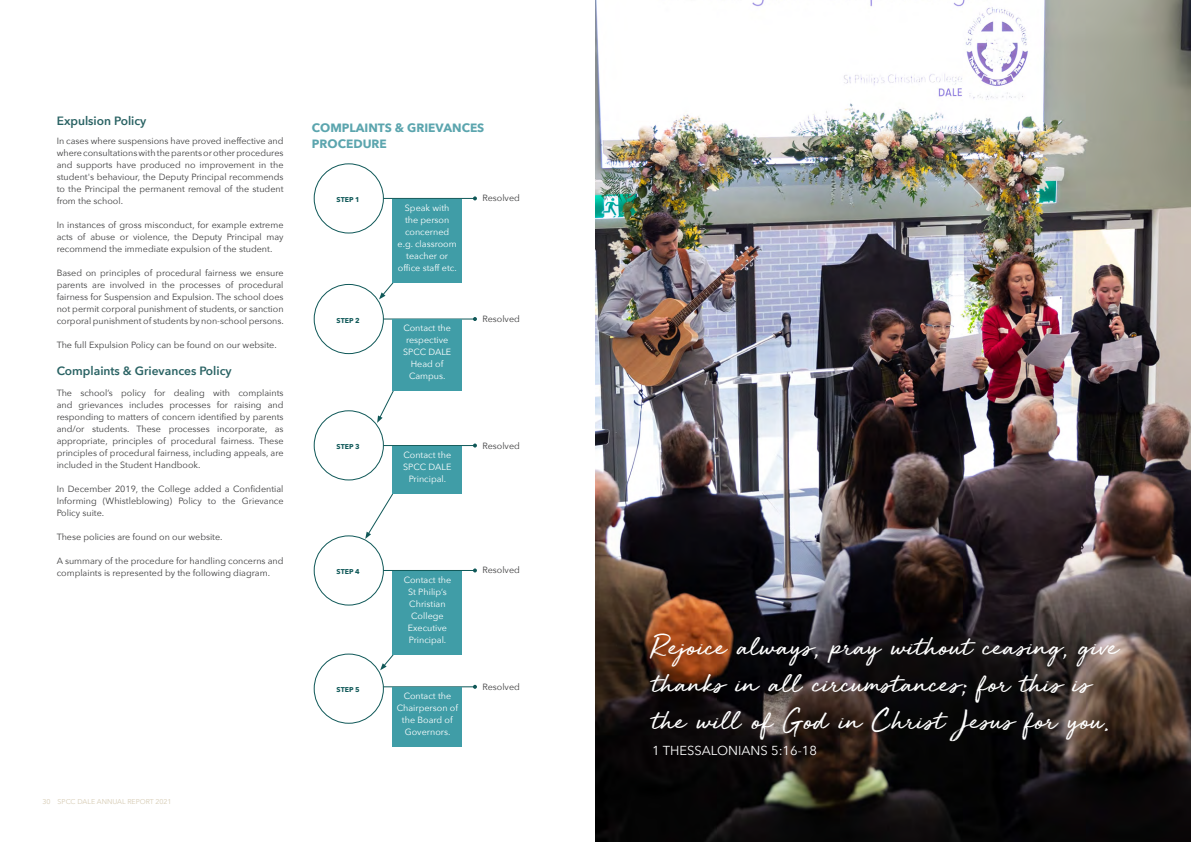
<style>
.page{position:relative;width:1191px;height:842px;background:#fff}
.page>*{position:absolute;margin:0;border:0;box-sizing:border-box;transform-origin:0 0}
.t1{font:31px/37.2px "Golden Plains";color:#fff}
.t2{font:13px "Avenir Next";color:#fff}
.t3{font:600 12px "Avenir Next";color:#296263}
.t4{font:700 12px/16px "Avenir Next";color:#5ba5ae}
.t5{font:9px/12px "Avenir Next";color:#3e3e3f;text-align:justify}
.t6{font:9px/12px "Avenir Next";color:#fff;text-align:center}
.t7{font:7px "Avenir Next";color:#d6cbb3}
.t8{font:700 7px "Avenir Next";color:#0f5858}
.s1{font-family:"Ernestand Emily Slanted"}
</style>
<div class="page">
<hr style="left:381px;top:198px;width:94px;height:1px;background:#0f5858">
<svg style="left:473px;top:196px;width:4px;height:4px"></svg>
<hr style="left:381px;top:318px;width:94px;height:1px;background:#0f5858">
<svg style="left:473px;top:317px;width:4px;height:4px"></svg>
<hr style="left:381px;top:445px;width:94px;height:1px;background:#0f5858">
<svg style="left:473px;top:443px;width:4px;height:4px"></svg>
<hr style="left:381px;top:570px;width:94px;height:1px;background:#0f5858">
<svg style="left:473px;top:568px;width:4px;height:4px"></svg>
<svg style="left:379px;top:282px;width:41px;height:17px"></svg>
<svg style="left:377px;top:391px;width:17px;height:32px"></svg>
<svg style="left:365px;top:490px;width:31px;height:49px"></svg>
<svg style="left:380px;top:621px;width:42px;height:49px"></svg>
<hr style="left:381px;top:686px;width:94px;height:1px;background:#0f5858">
<svg style="left:473px;top:685px;width:4px;height:4px"></svg>
<div style="left:392px;top:199px;width:70px;height:83px;background:#409da7"></div>
<div style="left:392px;top:320px;width:70px;height:71px;background:#409da7"></div>
<div style="left:393px;top:446px;width:69px;height:47px;background:#409da7"></div>
<div style="left:393px;top:571px;width:69px;height:83px;background:#409da7"></div>
<div style="left:393px;top:687px;width:69px;height:59px;background:#409da7"></div>
<div style="left:314px;top:164px;width:69px;height:69px;background:#fff;border-radius:50%"></div>
<div style="left:314px;top:163px;width:70px;height:70px;border:1px solid #0f5858;border-radius:50%"></div>
<div style="left:314px;top:284px;width:69px;height:70px;background:#fff;border-radius:50%"></div>
<div style="left:314px;top:284px;width:70px;height:70px;border:1px solid #0f5858;border-radius:50%"></div>
<div style="left:314px;top:411px;width:69px;height:69px;background:#fff;border-radius:50%"></div>
<div style="left:314px;top:410px;width:70px;height:70px;border:1px solid #0f5858;border-radius:50%"></div>
<div style="left:314px;top:536px;width:69px;height:69px;background:#fff;border-radius:50%"></div>
<div style="left:314px;top:535px;width:70px;height:70px;border:1px solid #0f5858;border-radius:50%"></div>
<div style="left:314px;top:654px;width:69px;height:69px;background:#fff;border-radius:50%"></div>
<div style="left:314px;top:653px;width:70px;height:71px;border:1px solid #0f5858;border-radius:50%"></div>
<img style="left:595px;top:0;width:596px;height:842px">
<h3 class="t3" style="left:57px;top:111px;width:91px">Expulsion Policy</h3>
<p class="t5" style="left:57px;top:134px;width:228px">In cases where suspensions have proved ineffective and where consultations with the parents or other procedures and supports have produced no improvement in the student's behaviour, the Deputy Principal recommends to the Principal the permanent removal of the student from the school.</p>
<p class="t5" style="left:57px;top:218px;width:228px">In instances of gross misconduct, for example extreme acts of abuse or violence, the Deputy Principal may recommend the immediate expulsion of the student.</p>
<p class="t5" style="left:57px;top:266px;width:229px">Based on principles of procedural fairness we ensure parents are involved in the processes of procedural fairness for Suspension and Expulsion. The school does not permit corporal punishment of students, or sanction corporal punishment of students by non-school persons.</p>
<p class="t5" style="left:57px;top:338px;width:222px">The full Expulsion Policy can be found on our website.</p>
<h3 class="t3" style="left:57px;top:360px;width:176px">Complaints &amp; Grievances Policy</h3>
<p class="t5" style="left:57px;top:386px;width:228px">The school’s policy for dealing with complaints and grievances includes processes for raising and responding to matters of concern identified by parents and/or students. These processes incorporate, as appropriate, principles of procedural fairness. These principles of procedural fairness, including appeals, are included in the Student Handbook.</p>
<p class="t5" style="left:57px;top:482px;width:228px">In December 2019, the College added a Confidential Informing (Whistleblowing) Policy to the Grievance Policy suite.</p>
<p class="t5" style="left:57px;top:530px;width:167px">These policies are found on our website.</p>
<p class="t5" style="left:57px;top:554px;width:228px">A summary of the procedure for handling concerns and complaints is represented by the following diagram.</p>
<p class="t7" style="left:43px;top:796px;width:131px">30 SPCC DALE ANNUAL REPORT 2021</p>
<h3 class="t4" style="left:312px;top:120px;width:174px">COMPLAINTS &amp; GRIEVANCES<br>PROCEDURE</h3>
<p class="t8" style="left:337px;top:193px;width:25px">STEP 1</p>
<p class="t6" style="left:397px;top:201px;width:61px">Speak with the person concerned e.g. classroom teacher or office staff etc.</p>
<p class="t5" style="left:482px;top:191px;width:39px">Resolved</p>
<p class="t8" style="left:337px;top:314px;width:25px">STEP 2</p>
<p class="t5" style="left:482px;top:312px;width:39px">Resolved</p>
<p class="t6" style="left:403px;top:322px;width:50px">Contact the respective<br>SPCC DALE<br>Head of<br>Campus.</p>
<p class="t8" style="left:337px;top:440px;width:25px">STEP 3</p>
<p class="t5" style="left:482px;top:439px;width:39px">Resolved</p>
<p class="t6" style="left:403px;top:448px;width:50px">Contact the<br>SPCC DALE<br>Principal.</p>
<p class="t8" style="left:337px;top:565px;width:25px">STEP 4</p>
<p class="t6" style="left:404px;top:573px;width:49px">Contact the<br>St Philip’s<br>Christian<br>College<br>Executive<br>Principal.</p>
<p class="t5" style="left:482px;top:563px;width:39px">Resolved</p>
<p class="t8" style="left:337px;top:684px;width:25px">STEP 5</p>
<p class="t6" style="left:397px;top:690px;width:63px">Contact the<br>Chairperson of the Board of<br>Governors.</p>
<p class="t5" style="left:482px;top:680px;width:39px">Resolved</p>
<h1 class="t1" style="left:652px;top:631px;width:468px">Rejoice always<span class="s1">,</span> pray without ceasing<span class="s1">,</span> give thanks in all circumstances<span class="s1">;</span> for this is the will of God in Christ Jesus for you<span class="s1">.</span></h1>
<h2 class="t2" style="left:652px;top:740px;width:166px">1 THESSALONIANS 5:16-18</h2>
</div>
